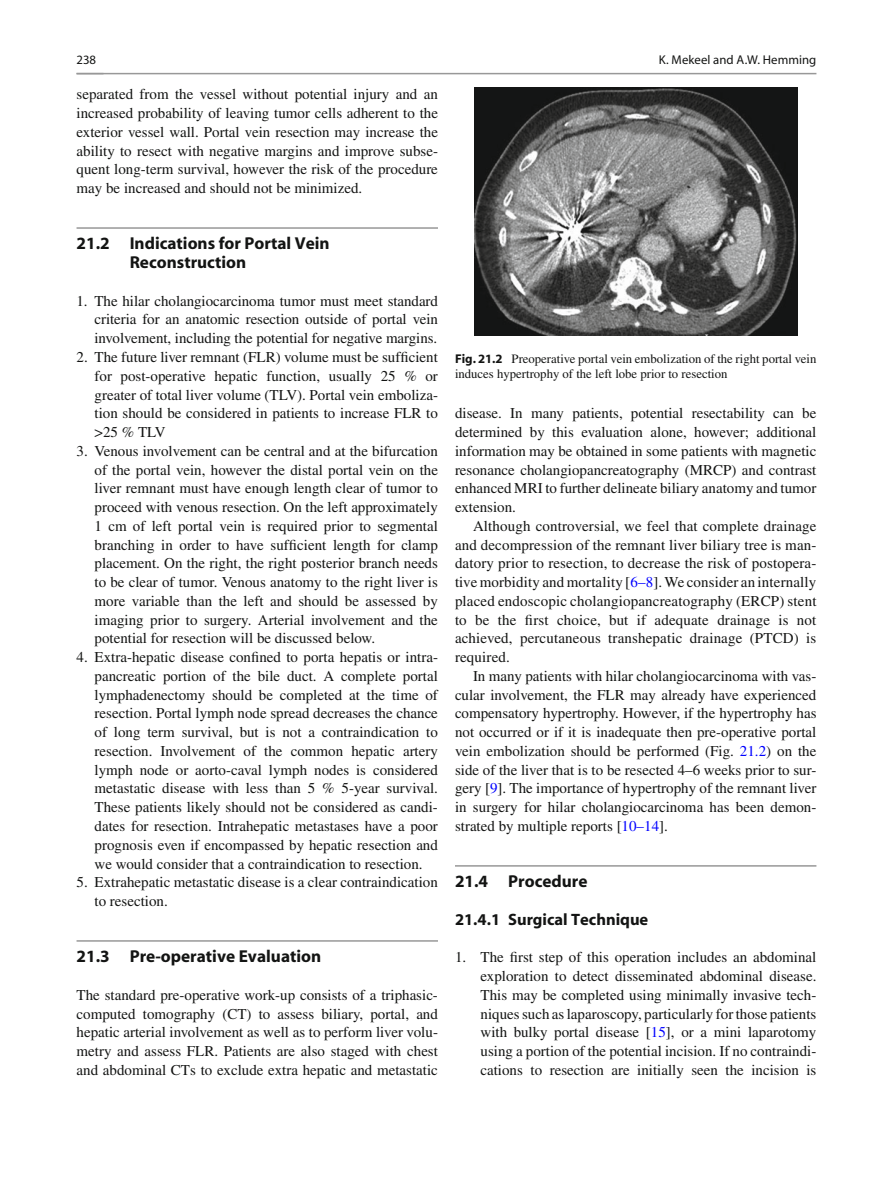
<style>
.page{position:relative;width:893px;height:1187px;background:#fff}
.page>*{position:absolute;margin:0;border:0;box-sizing:border-box;transform-origin:0 0}
.t1{font:700 17.25px/18.8px "Myriad";color:#131413}
.t2{font:700 16.5px "Myriad";color:#131413}
.t3{font:15px/18.8px "Times";color:#131413;text-align:justify}
.t4{font:12.75px/15px "Times";color:#131413}
.t5{font:12.75px "Myriad";letter-spacing:.01em;color:#131413}
.s1{font-family:"Myriad";font-weight:700}
.s2{color:#00f}
</style>
<div class="page">
<hr style="left:77px;top:73px;width:739px;height:1px;background:#989898">
<hr style="left:77px;top:227px;width:361px;height:2px;background:#989898">
<hr style="left:77px;top:940px;width:361px;height:1px;background:#989898">
<hr style="left:455px;top:865px;width:361px;height:1px;background:#989898">
<img style="left:474px;top:88px;width:323px;height:247px">
<p class="t5" style="left:77px;top:55px;width:21px">238</p>
<p class="t5" style="left:659px;top:55px;width:159px">K. Mekeel and A.W. Hemming</p>
<p class="t3" style="left:77px;top:86px;width:363px">separated from the vessel without potential injury and an increased probability of leaving tumor cells adherent to the exterior vessel wall. Portal vein resection may increase the ability to resect with negative margins and improve subse&shy;quent long-term survival, however the risk of the procedure may be increased and should not be minimized.</p>
<p class="t1" style="left:130px;top:235px;width:201px;text-indent:-53px">21.2 Indications for Portal Vein<br>Reconstruction</p>
<p class="t3" style="left:95px;top:293px;width:345px;text-indent:-18px">1. The hilar cholangiocarcinoma tumor must meet standard criteria for an anatomic resection outside of portal vein involvement, including the potential for negative margins.</p>
<p class="t3" style="left:95px;top:349px;width:345px;text-indent:-18px">2. The future liver remnant (FLR) volume must be suf fi cient for post-operative hepatic function, usually 25 % or greater of total liver volume (TLV). Portal vein emboliza&shy;tion should be considered in patients to increase FLR to &gt;25 % TLV</p>
<p class="t3" style="left:95px;top:443px;width:345px;text-indent:-18px">3. Venous involvement can be central and at the bifurcation of the portal vein, however the distal portal vein on the liver remnant must have enough length clear of tumor to proceed with venous resection. On the left approximately 1 cm of left portal vein is required prior to segmental branching in order to have suf fi cient length for clamp placement. On the right, the right posterior branch needs to be clear of tumor. Venous anatomy to the right liver is more variable than the left and should be assessed by imaging prior to surgery. Arterial involvement and the potential for resection will be discussed below.</p>
<p class="t3" style="left:95px;top:649px;width:345px;text-indent:-18px">4. Extra-hepatic disease con fi ned to porta hepatis or intra&shy;pancreatic portion of the bile duct. A complete portal lymphadenectomy should be completed at the time of resection. Portal lymph node spread decreases the chance of long term survival, but is not a contraindication to resection. Involvement of the common hepatic artery lymph node or aorto-caval lymph nodes is considered metastatic disease with less than 5 % 5-year survival.<br>These patients likely should not be considered as candi&shy;dates for resection. Intrahepatic metastases have a poor prognosis even if encompassed by hepatic resection and we would consider that a contraindication to resection.</p>
<p class="t3" style="left:95px;top:874px;width:345px;text-indent:-18px">5. Extrahepatic metastatic disease is a clear contraindication to resection.</p>
<p class="t1" style="left:77px;top:948px;width:246px">21.3 Pre-operative Evaluation</p>
<p class="t3" style="left:77px;top:986px;width:363px">The standard pre-operative work-up consists of a triphasic&shy;computed tomography (CT) to assess biliary, portal, and hepatic arterial involvement as well as to perform liver volu&shy;metry and assess FLR. Patients are also staged with chest and abdominal CTs to exclude extra hepatic and metastatic</p>
<p class="t4" style="left:455px;top:352px;width:363px"><span class="s1">Fig. 21.2</span> Preoperative portal vein embolization of the right portal vein induces hypertrophy of the left lobe prior to resection</p>
<p class="t3" style="left:455px;top:405px;width:363px">disease. In many patients, potential resectability can be determined by this evaluation alone, however; additional information may be obtained in some patients with magnetic resonance cholangiopancreatography (MRCP) and contrast enhanced MRI to further delineate biliary anatomy and tumor extension.</p>
<p class="t3" style="left:455px;top:518px;width:363px;text-indent:18px">Although controversial, we feel that complete drainage and decompression of the remnant liver biliary tree is man&shy;datory prior to resection, to decrease the risk of postopera&shy;tive morbidity and mortality [ <span class="s2">6–8</span> ] . We consider an internally placed endoscopic cholangiopancreatography (ERCP) stent to be the fi rst choice, but if adequate drainage is not achieved, percutaneous transhepatic drainage (PTCD) is required.</p>
<p class="t3" style="left:455px;top:668px;width:363px;text-indent:18px">In many patients with hilar cholangiocarcinoma with vas&shy;cular involvement, the FLR may already have experienced compensatory hypertrophy. However, if the hypertrophy has not occurred or if it is inadequate then pre-operative portal vein embolization should be performed (Fig. <span class="s2">21.2</span> ) on the side of the liver that is to be resected 4–6 weeks prior to sur&shy;gery [ <span class="s2">9</span> ] . The importance of hypertrophy of the remnant liver in surgery for hilar cholangiocarcinoma has been demon&shy;strated by multiple reports [ <span class="s2">10–14</span> ] .</p>
<p class="t1" style="left:455px;top:873px;width:134px">21.4 Procedure</p>
<p class="t2" style="left:455px;top:913px;width:195px">21.4.1 Surgical Technique</p>
<p class="t3" style="left:480px;top:949px;width:337px;text-indent:-26px">1. The fi rst step of this operation includes an abdominal exploration to detect disseminated abdominal disease.<br>This may be completed using minimally invasive tech&shy;niques such as laparoscopy, particularly for those patients with bulky portal disease [ <span class="s2">15</span> ] , or a mini laparotomy using a portion of the potential incision. If no contraindi&shy;cations to resection are initially seen the incision is</p>
</div>
